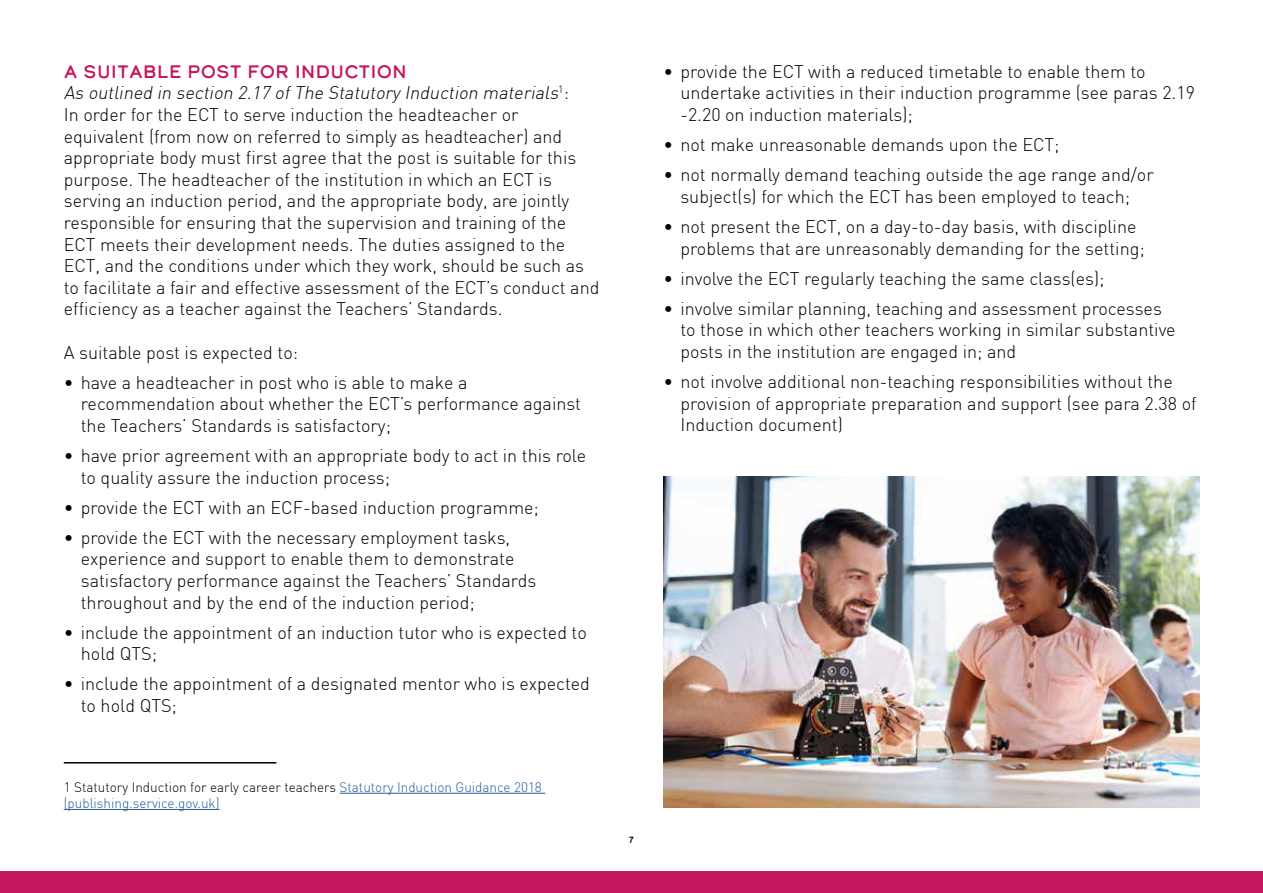
<style>
.page{position:relative;width:1263px;height:893px;background:#fff}
.page>*{position:absolute;margin:0;border:0;box-sizing:border-box;transform-origin:0 0}
.t1{font:300 18px/21.6px "DIN";color:#000}
.t2{font:18px "Calder Dark";color:#c51660}
.t3{font:300 13.5px/16.2px "DIN";color:#275b9b}
.t4{font:9px "Calder Dark";color:#000}
.s1{font-style:italic}
.s2{color:#000}
</style>
<div class="page">
<div style="left:0;top:872px;width:1263px;height:21px;background:#c51660"></div>
<hr style="left:64px;top:762px;width:212px;height:1px;background:#000">
<hr style="left:340px;top:793px;width:205px;height:1px;background:#275b9b">
<hr style="left:64px;top:809px;width:156px;height:1px;background:#275b9b">
<img style="left:663px;top:476px;width:536px;height:332px">
<p class="t2" style="left:64px;top:59px;width:345px">A SUITABLE POST FOR INDUCTION</p>
<p class="t1" style="left:64px;top:82px;width:537px"><span class="s1">As outlined in section 2.17 ofThe Statutory Induction materials</span><sup>1</sup> :<br>In order for the ECT to serve induction the headteacher or equivalent (from now on referred to simply as headteacher) and appropriate body must first agree that the post is suitable for this purpose. The headteacher of the institution in which an ECT is serving an induction period, and the appropriate body, are jointly responsible for ensuring that the supervision and training of the ECT meets their development needs. The duties assigned to the ECT, and the conditions under which they work, should be such as to facilitate a fair and effective assessment of the ECT’s conduct and efficiency as a teacher against the Teachers’ Standards.</p>
<p class="t1" style="left:64px;top:341px;width:236px">A suitable post is expected to:</p>
<p class="t1" style="left:81px;top:371px;width:502px;text-indent:-17px">• have a headteacher in post who is able to make a recommendation about whether the ECT’s performance against the Teachers’ Standards is satisfactory;</p>
<p class="t1" style="left:81px;top:445px;width:507px;text-indent:-17px">• have prior agreement with an appropriate body to act in this role to quality assure the induction process;</p>
<p class="t1" style="left:64px;top:496px;width:476px">• provide the ECT with an ECF-based induction programme;</p>
<p class="t1" style="left:81px;top:526px;width:457px;text-indent:-17px">• provide the ECT with the necessary employment tasks, experience and support to enable them to demonstrate satisfactory performance against the Teachers’ Standards throughout and by the end of the induction period;</p>
<p class="t1" style="left:81px;top:621px;width:508px;text-indent:-17px">• include the appointment of an induction tutor who is expected to hold QTS;</p>
<p class="t1" style="left:81px;top:673px;width:511px;text-indent:-17px">• include the appointment of a designated mentor who is expected to hold QTS;</p>
<p class="t3" style="left:64px;top:779px;width:480px"><span class="s2">1 Statutory Induction for early career teachers</span> Statutory Induction Guidance 2018 (publishing.service.gov.uk)</p>
<p class="t4" style="left:629px;top:834px;width:7px">7</p>
<p class="t1" style="left:680px;top:60px;width:516px;text-indent:-17px">• provide the ECT with a reduced timetable to enable them to undertake activities in their induction programme (see paras 2.19 -2.20 on induction materials);</p>
<p class="t1" style="left:663px;top:134px;width:398px">• not make unreasonable demands upon the ECT;</p>
<p class="t1" style="left:663px;top:164px;width:492px;text-align:center">• not normally demand teaching outside the age range and/or subject(s) for which the ECT has been employed to teach;</p>
<p class="t1" style="left:680px;top:215px;width:466px;text-indent:-17px">• not present the ECT, on a day-to-day basis, with discipline problems that are unreasonably demanding for the setting;</p>
<p class="t1" style="left:663px;top:267px;width:442px">• involve the ECT regularly teaching the same class(es);</p>
<p class="t1" style="left:680px;top:297px;width:497px;text-indent:-17px">• involve similar planning, teaching and assessment processes to those in which other teachers working in similar substantive posts in the institution are engaged in; and</p>
<p class="t1" style="left:680px;top:371px;width:518px;text-indent:-17px">• not involve additional non-teaching responsibilities without the provision of appropriate preparation and support (see para 2.38 of<br>Induction document)</p>
</div>
